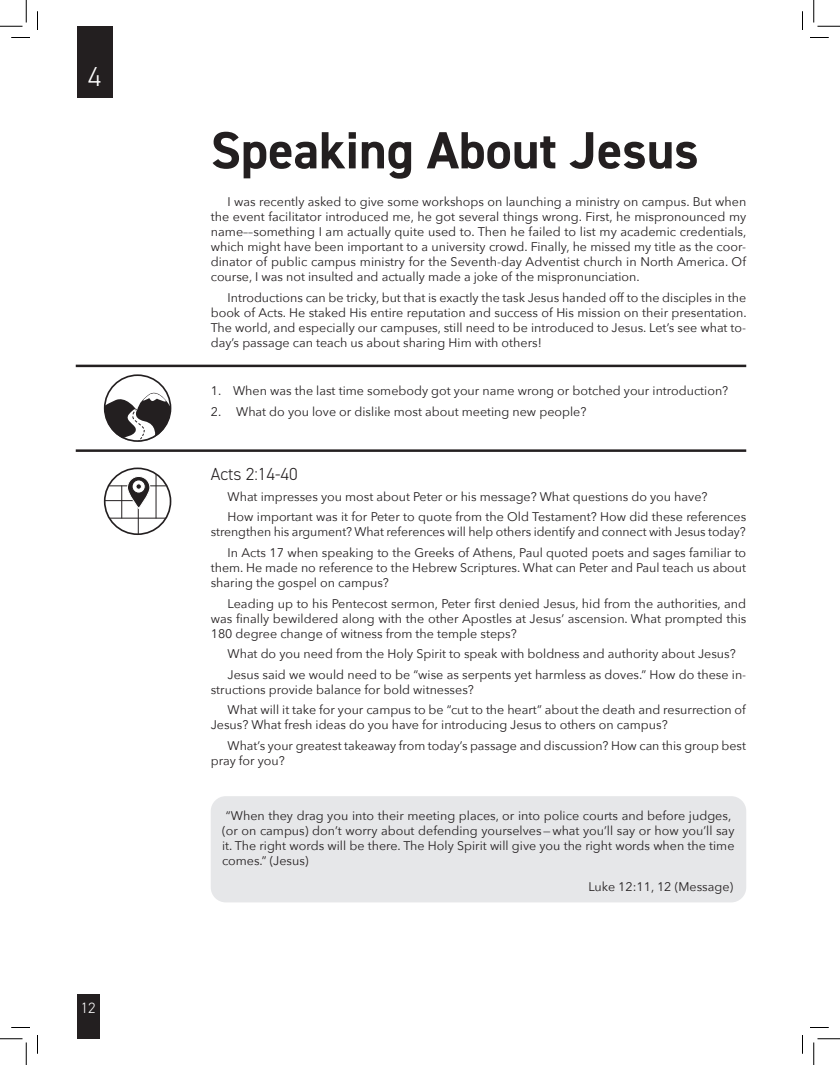
<style>
.page{position:relative;width:840px;height:1065px;background:#fff}
.page>*{position:absolute;margin:0;border:0;box-sizing:border-box;transform-origin:0 0}
.Chapter_Title{font:700 52.5px "DIN2014";color:#231f20}
.t1{font:300 27.5px "DIN2014";color:#fff}
.Body_-_Lined_Heading{font:300 17.5px "DIN2014";color:#231f20}
.t2{font:300 15px "DIN2014";color:#fff}
.Body{font:12.5px/15px "Avenir Next";color:#231f20;text-align:justify}
.Body_-_Wide_Space_Se{font:12.5px/15px "Avenir Next";color:#231f20;text-align:justify}
.Verse{font:12.5px/15px "Avenir Next";color:#231f20}
</style>
<div class="page">
<div style="left:77px;top:994px;width:22px;height:45px;background:#231f20"></div>
<hr style="left:76px;top:365px;width:670px;height:2px;background:#231f20">
<hr style="left:76px;top:449px;width:670px;height:3px;background:#231f20">
<svg style="left:104px;top:387px;width:67px;height:55px"></svg>
<div style="left:104px;top:374px;width:67px;height:68px;border:2px solid #231f20;border-radius:50%"></div>
<div style="left:104px;top:468px;width:67px;height:67px;border:2px solid #231f20;border-radius:50%"></div>
<svg style="left:104px;top:500px;width:35px;height:34px"></svg>
<hr style="left:110px;top:518px;width:56px;height:1px;background:#231f20">
<hr style="left:109px;top:485px;width:57px;height:1px;background:#231f20">
<hr style="left:121px;top:486px;width:1px;height:32px;background:#231f20">
<hr style="left:156px;top:475px;width:1px;height:43px;background:#231f20">
<svg style="left:127px;top:476px;width:23px;height:32px"></svg>
<div style="left:127px;top:476px;width:23px;height:32px;border:1px solid #fff;border-radius:11px"></div>
<div style="left:132px;top:480px;width:13px;height:13px;background:#fff;border-radius:50%"></div>
<div style="left:132px;top:480px;width:13px;height:13px;border:1px solid #231f20;border-radius:50%"></div>
<svg style="left:136px;top:484px;width:6px;height:5px"></svg>
<div style="left:211px;top:796px;width:535px;height:106px;background:#e6e7e9;border-radius:15px"></div>
<div style="left:77px;top:26px;width:35px;height:71px;background:#231f20"></div>
<svg style="left:11px;top:37px;width:19px;height:1px"></svg>
<svg style="left:810px;top:37px;width:19px;height:1px"></svg>
<svg style="left:11px;top:1027px;width:19px;height:1px"></svg>
<svg style="left:810px;top:1027px;width:19px;height:1px"></svg>
<svg style="left:37px;top:11px;width:1px;height:19px"></svg>
<svg style="left:37px;top:1035px;width:1px;height:19px"></svg>
<svg style="left:802px;top:11px;width:1px;height:19px"></svg>
<svg style="left:802px;top:1035px;width:1px;height:19px"></svg>
<svg style="left:0;top:0;width:27px;height:27px"></svg>
<svg style="left:0;top:1039px;width:27px;height:26px"></svg>
<svg style="left:814px;top:0;width:26px;height:27px"></svg>
<svg style="left:814px;top:1039px;width:26px;height:26px"></svg>
<p class="t1" style="left:88px;top:60px;width:15px">4</p>
<p class="t2" style="left:81px;top:999px;width:16px">12</p>
<p class="Chapter_Title" style="left:211px;top:115px;width:489px">Speaking About Jesus</p>
<p class="Body" style="left:211px;top:194px;width:537px;text-indent:17px">I was recently asked to give some workshops on launching a ministry on campus. But when the event facilitator introduced me, he got several things wrong. First, he mispronounced my name––something I am actually quite used to. Then he failed to list my academic credentials, which might have been important to a university crowd. Finally, he missed my title as the coor&shy;dinator of public campus ministry for the Seventh-day Adventist church in North America. Of course, I was not insulted and actually made a joke of the mispronunciation.</p>
<p class="Body_-_Wide_Space_Se" style="left:211px;top:289px;width:537px;text-indent:17px">Introductions can be tricky, but that is exactly the task Jesus handed off to the disciples in the book of Acts. He staked His entire reputation and success of His mission on their presentation.<br>The world, and especially our campuses, still need to be introduced to Jesus. Let’s see what to&shy;day’s passage can teach us about sharing Him with others!</p>
<p class="Body" style="left:211px;top:383px;width:519px">1. When was the last time somebody got your name wrong or botched your introduction?</p>
<p class="Body" style="left:211px;top:404px;width:377px">2. What do you love or dislike most about meeting new people?</p>
<p class="Body_-_Lined_Heading" style="left:211px;top:463px;width:88px">Acts 2:14-40</p>
<p class="Body" style="left:228px;top:488px;width:481px">What impresses you most about Peter or his message? What questions do you have?</p>
<p class="Body" style="left:211px;top:509px;width:537px;text-align:right">How important was it for Peter to quote from the Old Testament? How did these references strengthen his argument? What references will help others identify and connect with Jesus today?</p>
<p class="Body" style="left:211px;top:545px;width:537px;text-indent:17px">In Acts 17 when speaking to the Greeks of Athens, Paul quoted poets and sages familiar to them. He made no reference to the Hebrew Scriptures. What can Peter and Paul teach us about sharing the gospel on campus?</p>
<p class="Body" style="left:211px;top:595px;width:537px;text-indent:17px">Leading up to his Pentecost sermon, Peter first denied Jesus, hid from the authorities, and was finally bewildered along with the other Apostles at Jesus’ ascension. What prompted this 180 degree change of witness from the temple steps?</p>
<p class="Body" style="left:228px;top:646px;width:510px">What do you need from the Holy Spirit to speak with boldness and authority about Jesus?</p>
<p class="Body" style="left:211px;top:666px;width:537px;text-indent:17px">Jesus said we would need to be “wise as serpents yet harmless as doves.” How do these in&shy;structions provide balance for bold witnesses?</p>
<p class="Body" style="left:211px;top:702px;width:537px;text-indent:17px">What will it take for your campus to be “cut to the heart” about the death and resurrection of<br>Jesus? What fresh ideas do you have for introducing Jesus to others on campus?</p>
<p class="Body" style="left:211px;top:738px;width:537px;text-indent:17px">What’s your greatest takeaway from today’s passage and discussion? How can this group best pray for you?</p>
<p class="Verse" style="left:222px;top:808px;width:514px;text-indent:4px">“When they drag you into their meeting places, or into police courts and before judges, (or on campus) don’t worry about defending yourselves—what you’ll say or how you’ll say it. The right words will be there. The Holy Spirit will give you the right words when the time comes.” (Jesus)</p>
<p class="Verse" style="left:588px;top:879px;width:146px">Luke 12:11, 12 (Message)</p>
</div>
